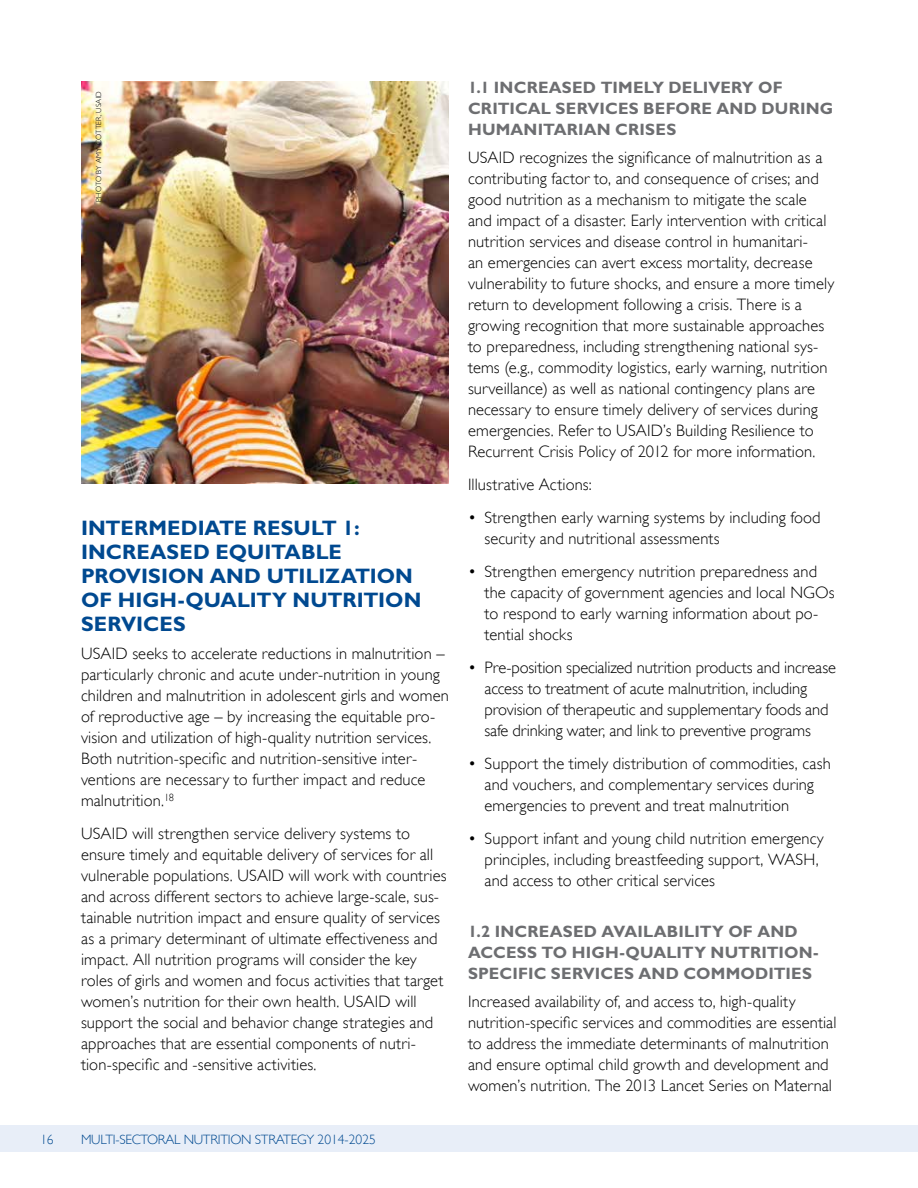
<style>
.page{position:relative;width:918px;height:1188px;background:#fff}
.page>*{position:absolute;margin:0;border:0;box-sizing:border-box;transform-origin:0 0}
.t1{font:700 21px/24px "Gill Sans";color:#004990}
.t2{font:300 16.5px/21px "Gill Sans";letter-spacing:.005em;color:#000}
.t3{font:700 16.5px/21px "Gill Sans";letter-spacing:.01em;color:#6d6e71}
.t4{font:300 13.5px "Gill Sans";letter-spacing:-.02em;color:#004990}
.t5{font:300 7.5px "Gill Sans";letter-spacing:.03em;color:#000}
</style>
<div class="page">
<div style="left:0;top:1125px;width:918px;height:27px;background:#e8eef8"></div>
<img style="left:81px;top:81px;width:368px;height:403px">
<p class="t4" style="left:40px;top:1132px;width:15px">16</p>
<p class="t5" style="left:94px;top:202px;width:112px;rotate:-90deg">PHOTO BY AMY COTTER, USAID</p>
<h3 class="t1" style="left:81px;top:516px;width:342px">INTERMEDIATE RESULT 1:<br>INCREASED EQUITABLE<br>PROVISION AND UTILIZATION<br>OF HIGH-QUALITY NUTRITION<br>SERVICES</h3>
<p class="t2" style="left:81px;top:642px;width:369px">USAID seeks to accelerate reductions in malnutrition – particularly chronic and acute under-nutrition in young children and malnutrition in adolescent girls and women of reproductive age – by increasing the equitable pro&shy;vision and utilization of high-quality nutrition services.<br>Both nutrition-specific and nutrition-sensitive inter&shy;ventions are necessary to further impact and reduce malnutrition.<sup>18</sup></p>
<p class="t2" style="left:81px;top:822px;width:367px">USAID will strengthen service delivery systems to ensure timely and equitable delivery of services for all vulnerable populations. USAID will work with countries and across different sectors to achieve large-scale, sus&shy;tainable nutrition impact and ensure quality of services as a primary determinant of ultimate effectiveness and impact. All nutrition programs will consider the key roles of girls and women and focus activities that target women’s nutrition for their own health. USAID will support the social and behavior change strategies and approaches that are essential components of nutri-</p>
<p class="t2" style="left:81px;top:1054px;width:237px">tion-specific and -sensitive activities.</p>
<p class="t4" style="left:81px;top:1132px;width:296px">MULTI-SECTORAL NUTRITION STRATEGY 2014-2025</p>
<p class="t3" style="left:468px;top:77px;width:367px">1.1 INCREASED TIMELY DELIVERY OF<br>CRITICAL SERVICES BEFORE AND DURING<br>HUMANITARIAN CRISES</p>
<p class="t2" style="left:468px;top:147px;width:356px">USAID recognizes the significance of malnutrition as a</p>
<p class="t2" style="left:468px;top:168px;width:368px">contributing factor to, and consequence of crises; and good nutrition as a mechanism to mitigate the scale and impact of a disaster. Early intervention with critical nutrition services and disease control in humanitari-<br>an emergencies can avert excess mortality, decrease vulnerability to future shocks, and ensure a more timely return to development following a crisis. There is a growing recognition that more sustainable approaches to preparedness, including strengthening national sys&shy;tems (e.g., commodity logistics, early warning, nutrition surveillance) as well as national contingency plans are necessary to ensure timely delivery of services during emergencies. Refer to USAID’s Building Resilience to Recurrent Crisis Policy of 2012 for more information.</p>
<p class="t2" style="left:468px;top:474px;width:125px">Illustrative Actions:</p>
<p class="t2" style="left:485px;top:507px;width:338px;text-indent:-16px">• Strengthen early warning systems by including food security and nutritional assessments</p>
<p class="t2" style="left:485px;top:561px;width:352px;text-indent:-16px">• Strengthen emergency nutrition preparedness and the capacity of government agencies and local NGOs to respond to early warning information about po&shy;tential shocks</p>
<p class="t2" style="left:485px;top:657px;width:353px;text-indent:-16px">• Pre-position specialized nutrition products and increase access to treatment of acute malnutrition, including provision of therapeutic and supplementary foods and safe drinking water, and link to preventive programs</p>
<p class="t2" style="left:485px;top:753px;width:348px;text-indent:-16px">• Support the timely distribution of commodities, cash and vouchers, and complementary services during emergencies to prevent and treat malnutrition</p>
<p class="t2" style="left:485px;top:828px;width:341px;text-indent:-16px">• Support infant and young child nutrition emergency principles, including breastfeeding support, WASH, and access to other critical services</p>
<p class="t3" style="left:468px;top:921px;width:352px">1.2 INCREASED AVAILABILITY OF AND<br>ACCESS TO HIGH-QUALITY NUTRITION-<br>SPECIFIC SERVICES AND COMMODITIES</p>
<p class="t2" style="left:468px;top:991px;width:329px">Increased availability of, and access to, high-quality</p>
<p class="t2" style="left:468px;top:1012px;width:370px">nutrition-specific services and commodities are essential</p>
<p class="t2" style="left:468px;top:1033px;width:366px">to address the immediate determinants of malnutrition and ensure optimal child growth and development and women’s nutrition. The 2013 Lancet Series on Maternal</p>
</div>
